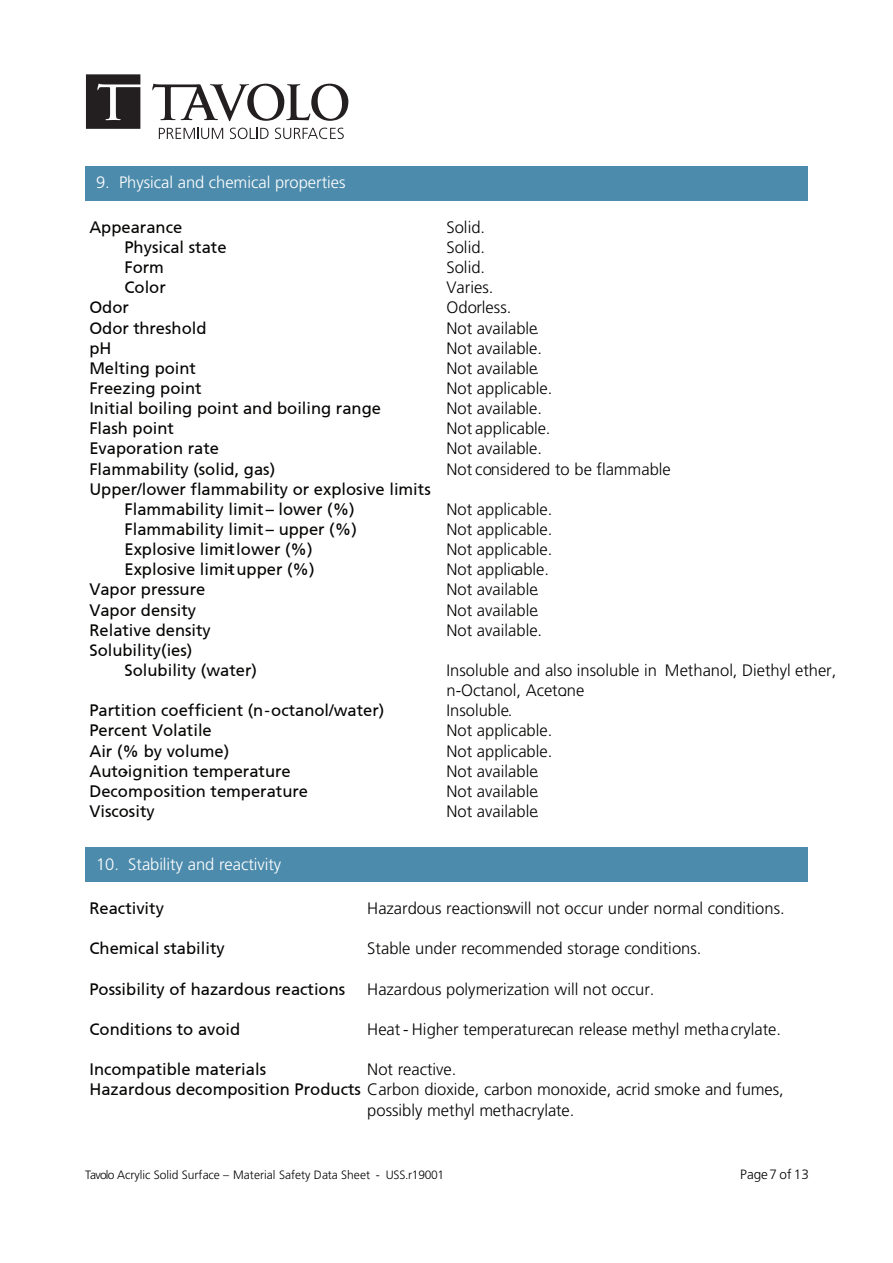
<style>
.page{position:relative;width:893px;height:1263px;background:#fff}
.page>*{position:absolute;margin:0;border:0;box-sizing:border-box;transform-origin:0 0}
.t1{font:300 16.5px/20px "Frutiger";color:#050504}
.t2{font:16.5px/20.1px "Frutiger CE";color:#050504}
.t3{font:300 16.5px "Frutiger";color:#fff}
.t4{font:300 13.5px "Frutiger";color:#050504}
.t5{font:300 12px "Frutiger";color:#050504}
.s1{font-family:"Frutiger CE";font-weight:400}
</style>
<div class="page">
<div style="left:85px;top:166px;width:723px;height:34px;background:#4d8bac"></div>
<div style="left:85px;top:847px;width:723px;height:34px;background:#4d8bac"></div>
<svg style="left:159px;top:128px;width:64px;height:11px"></svg>
<svg style="left:230px;top:128px;width:39px;height:11px"></svg>
<svg style="left:275px;top:128px;width:69px;height:11px"></svg>
<svg style="left:152px;top:84px;width:196px;height:37px"></svg>
<svg style="left:86px;top:74px;width:54px;height:55px;background:#3d393a"></svg>
<p class="t3" style="left:96px;top:173px;width:251px">9. Physical and chemical properties</p>
<p class="t2" style="left:89px;top:217px;width:94px">Appearance</p>
<p class="t1" style="left:446px;top:217px;width:40px">Solid.</p>
<p class="t2" style="left:124px;top:237px;width:104px">Physical state</p>
<p class="t1" style="left:446px;top:237px;width:40px">Solid.</p>
<p class="t2" style="left:124px;top:257px;width:41px">Form</p>
<p class="t1" style="left:446px;top:257px;width:40px">Solid.</p>
<p class="t2" style="left:124px;top:277px;width:43px">Color</p>
<p class="t1" style="left:446px;top:277px;width:48px">Varies.</p>
<p class="t2" style="left:89px;top:297px;width:41px">Odor</p>
<p class="t1" style="left:446px;top:298px;width:66px">Odorless.</p>
<p class="t2" style="left:89px;top:318px;width:119px">Odor threshold</p>
<p class="t1" style="left:446px;top:318px;width:94px">Not available.</p>
<p class="t2" style="left:89px;top:338px;width:24px">pH</p>
<p class="t1" style="left:446px;top:338px;width:97px">Not available.</p>
<p class="t2" style="left:89px;top:358px;width:108px">Melting point</p>
<p class="t1" style="left:446px;top:358px;width:94px">Not available.</p>
<p class="t2" style="left:89px;top:378px;width:114px">Freezing point</p>
<p class="t1" style="left:446px;top:378px;width:107px">Not applicable.</p>
<p class="t2" style="left:89px;top:398px;width:293px">Initial boiling point and boiling range</p>
<p class="t1" style="left:446px;top:398px;width:97px">Not available.</p>
<p class="t2" style="left:89px;top:418px;width:86px">Flash point</p>
<p class="t1" style="left:446px;top:419px;width:106px">Not applicable.</p>
<p class="t2" style="left:89px;top:439px;width:131px">Evaporation rate</p>
<p class="t1" style="left:446px;top:439px;width:97px">Not available.</p>
<p class="t2" style="left:89px;top:459px;width:187px">Flammability (solid, gas)</p>
<p class="t1" style="left:446px;top:459px;width:226px">Not considered to be fl. ammable</p>
<p class="t2" style="left:124px;top:479px;width:308px;text-indent:-35px">Upper/lower flammability or explosive limits<br>Flammability limit – lower (%)</p>
<p class="t1" style="left:446px;top:499px;width:107px">Not applicable.</p>
<p class="t2" style="left:124px;top:519px;width:234px">Flammability limit – upper (%)</p>
<p class="t1" style="left:447px;top:519px;width:107px">Not applicable.</p>
<p class="t2" style="left:124px;top:539px;width:190px">Explosive limit - lower (%)</p>
<p class="t1" style="left:447px;top:539px;width:107px">Not applicable.</p>
<p class="t2" style="left:124px;top:559px;width:192px">Explosive limit - upper (%)</p>
<p class="t1" style="left:447px;top:560px;width:104px">Not applicable.</p>
<p class="t2" style="left:89px;top:580px;width:117px">Vapor pressure</p>
<p class="t1" style="left:447px;top:580px;width:94px">Not available.</p>
<p class="t2" style="left:89px;top:600px;width:108px">Vapor density</p>
<p class="t1" style="left:447px;top:600px;width:94px">Not available.</p>
<p class="t2" style="left:89px;top:620px;width:123px">Relative density</p>
<p class="t1" style="left:447px;top:620px;width:97px">Not available.</p>
<p class="t2" style="left:124px;top:640px;width:134px;text-indent:-35px">Solubility(ies)<br>Solubility (water)</p>
<p class="t1" style="left:447px;top:660px;width:391px">Insoluble and also insoluble in Methanol, Diethyl ether, n-Octanol, Acetone</p>
<p class="t1" style="left:563px;top:680px;width:6px">.</p>
<p class="t2" style="left:89px;top:700px;width:296px">Partition coefficient (n-octanol/water)</p>
<p class="t1" style="left:447px;top:700px;width:67px">Insoluble.</p>
<p class="t2" style="left:89px;top:720px;width:124px">Percent Volatile</p>
<p class="t1" style="left:447px;top:721px;width:107px">Not applicable.</p>
<p class="t2" style="left:89px;top:741px;width:141px">Air (% by volume)</p>
<p class="t1" style="left:447px;top:741px;width:107px">Not applicable.</p>
<p class="t2" style="left:89px;top:761px;width:203px">Auto-ignition temperature</p>
<p class="t1" style="left:447px;top:761px;width:94px">Not available.</p>
<p class="t2" style="left:89px;top:781px;width:220px">Decomposition temperature</p>
<p class="t1" style="left:447px;top:781px;width:94px">Not available.</p>
<p class="t2" style="left:89px;top:801px;width:67px">Viscosity</p>
<p class="t1" style="left:447px;top:801px;width:94px">Not available.</p>
<p class="t3" style="left:96px;top:855px;width:187px">10. Stability and reactivity</p>
<p class="t2" style="left:89px;top:898px;width:76px">Reactivity</p>
<p class="t1" style="left:367px;top:898px;width:419px">Hazardous reactionswill not occur under normal conditions.</p>
<p class="t2" style="left:89px;top:938px;width:137px">Chemical stability</p>
<p class="t1" style="left:367px;top:939px;width:336px">Stable under recommended storage conditions.</p>
<p class="t2" style="left:89px;top:979px;width:257px">Possibility of hazardous reactions</p>
<p class="t1" style="left:367px;top:979px;width:289px">Hazardous polymerization will not occur.</p>
<p class="t2" style="left:89px;top:1019px;width:152px">Conditions to avoid</p>
<p class="t1" style="left:367px;top:1019px;width:415px">Heat - Higher temperaturecan release methyl methacrylate.</p>
<p class="t2" style="left:89px;top:1059px;width:178px">Incompatible materials</p>
<p class="t1" style="left:367px;top:1060px;width:90px">Not reactive.</p>
<p class="t1" style="left:89px;top:1080px;width:696px"><span class="s1">Hazardous decomposition Products</span> Carbon dioxide, carbon monoxide, acrid smoke and fumes,</p>
<p class="t1" style="left:367px;top:1100px;width:209px">possibly methyl methacrylate.</p>
<p class="t5" style="left:85px;top:1168px;width:361px">Tavolo Acrylic Solid Surface – Material Safety Data Sheet - USS.r19001</p>
<p class="t4" style="left:740px;top:1166px;width:70px">Page 7 of 13</p>
</div>
